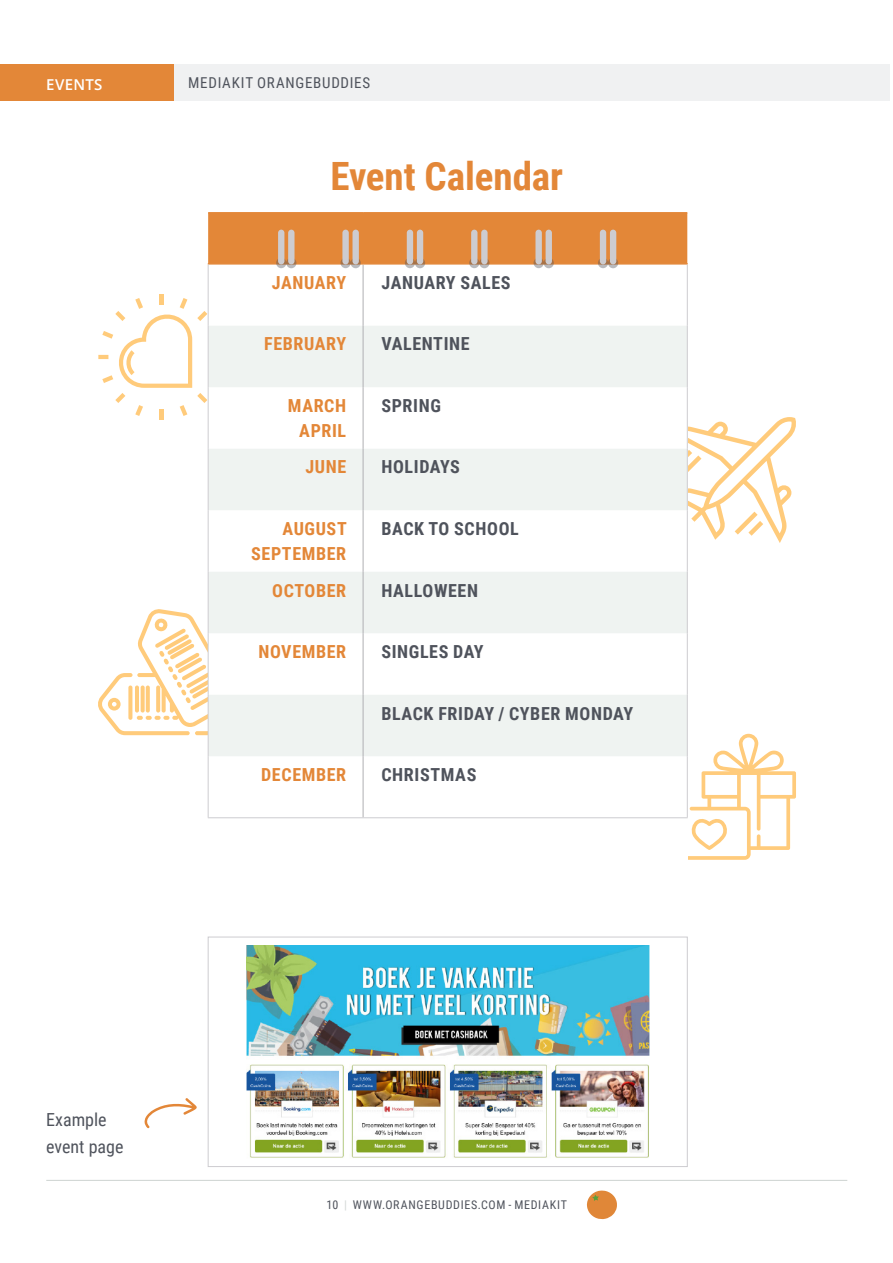
<style>
.page{position:relative;width:893px;height:1263px;background:#fff}
.page>*{position:absolute;margin:0;border:0;box-sizing:border-box;transform-origin:0 0}
.Leading_Title{font:700 39px "Roboto Condensed";color:#e38738}
.Calendar_date{font:700 18px "Roboto Condensed";letter-spacing:.035em;color:#4f535c}
.calendar_month{font:700 18px/25.5px "Roboto Condensed";letter-spacing:.035em;color:#e38738;text-align:right}
.Text_Regular_-_S{font:18px/27px "Roboto Condensed";color:#4f535c}
.t1{font:15px "Roboto Condensed";letter-spacing:.05em;color:#4f535c}
.C__Header{font:600 15px "Open Sans";letter-spacing:.02em;color:#fff}
.t2{font:12px "Roboto Condensed";letter-spacing:.06em;color:#4f535c}
.s1{color:#d3d8d6}
</style>
<div class="page">
<hr style="left:46px;top:1180px;width:801px;height:1px;background:#d3d8d6">
<div style="left:134px;top:64px;width:756px;height:36px;background:#f0f1f2"></div>
<div style="left:0;top:64px;width:173px;height:36px;background:#e38738"></div>
<svg style="left:587px;top:1190px;width:30px;height:29px"></svg>
<svg style="left:144px;top:1098px;width:53px;height:30px"></svg>
<svg style="left:688px;top:417px;width:108px;height:126px"></svg>
<svg style="left:98px;top:355px;width:4px;height:4px"></svg>
<hr style="left:159px;top:410px;width:4px;height:10px;background:#ffcb7b">
<hr style="left:159px;top:294px;width:4px;height:10px;background:#ffcb7b">
<svg style="left:102px;top:298px;width:106px;height:118px"></svg>
<svg style="left:98px;top:608px;width:110px;height:127px"></svg>
<svg style="left:688px;top:734px;width:108px;height:126px"></svg>
<svg style="left:209px;top:326px;width:478px;height:430px;fill:#eff3f1"></svg>
<hr style="left:363px;top:265px;width:1px;height:61px;background:#afafb3">
<hr style="left:363px;top:326px;width:1px;height:61px;background:#afafb3">
<hr style="left:363px;top:387px;width:1px;height:62px;background:#afafb3">
<hr style="left:363px;top:449px;width:1px;height:61px;background:#afafb3">
<hr style="left:363px;top:510px;width:1px;height:62px;background:#afafb3">
<hr style="left:363px;top:572px;width:1px;height:61px;background:#afafb3">
<hr style="left:363px;top:633px;width:1px;height:62px;background:#afafb3">
<hr style="left:363px;top:695px;width:1px;height:61px;background:#afafb3">
<hr style="left:363px;top:756px;width:1px;height:61px;background:#afafb3">
<hr style="left:208px;top:212px;width:155px;height:2px;background:#e38738">
<hr style="left:363px;top:212px;width:324px;height:2px;background:#e38738">
<hr style="left:363px;top:263px;width:325px;height:2px;background:#e38738">
<hr style="left:208px;top:265px;width:1px;height:61px;background:#cdccd0">
<hr style="left:687px;top:265px;width:1px;height:61px;background:#cdccd0">
<hr style="left:208px;top:326px;width:1px;height:61px;background:#cdccd0">
<hr style="left:687px;top:326px;width:1px;height:61px;background:#cdccd0">
<hr style="left:208px;top:387px;width:1px;height:62px;background:#cdccd0">
<hr style="left:687px;top:387px;width:1px;height:62px;background:#cdccd0">
<hr style="left:208px;top:449px;width:1px;height:61px;background:#cdccd0">
<hr style="left:687px;top:449px;width:1px;height:61px;background:#cdccd0">
<hr style="left:208px;top:510px;width:1px;height:62px;background:#cdccd0">
<hr style="left:687px;top:510px;width:1px;height:62px;background:#cdccd0">
<hr style="left:208px;top:572px;width:1px;height:61px;background:#cdccd0">
<hr style="left:687px;top:572px;width:1px;height:61px;background:#cdccd0">
<hr style="left:208px;top:633px;width:1px;height:62px;background:#cdccd0">
<hr style="left:687px;top:633px;width:1px;height:62px;background:#cdccd0">
<hr style="left:208px;top:695px;width:1px;height:61px;background:#cdccd0">
<hr style="left:687px;top:695px;width:1px;height:61px;background:#cdccd0">
<hr style="left:208px;top:756px;width:1px;height:61px;background:#cdccd0">
<hr style="left:687px;top:756px;width:1px;height:61px;background:#cdccd0">
<hr style="left:208px;top:817px;width:155px;height:1px;background:#cdccd0">
<hr style="left:363px;top:817px;width:325px;height:1px;background:#cdccd0">
<svg style="left:208px;top:213px;width:479px;height:55px;background:#e19350"></svg>
<div style="left:535px;top:230px;width:7px;height:34px;background:#cdccd0;border-radius:3px"></div>
<div style="left:546px;top:230px;width:6px;height:34px;background:#cdccd0;border-radius:3px"></div>
<div style="left:208px;top:937px;width:480px;height:230px;background:#fff;border:1px solid #cdccd0"></div>
<img style="left:246px;top:945px;width:403px;height:213px">
<p class="C__Header" style="left:46px;top:75px;width:58px">EVENTS</p>
<p class="t1" style="left:188px;top:72px;width:183px">MEDIAKIT ORANGEBUDDIES</p>
<p class="Leading_Title" style="left:330px;top:149px;width:234px">Event Calendar</p>
<p class="calendar_month" style="left:272px;top:269px;width:76px">JANUARY</p>
<p class="Calendar_date" style="left:381px;top:270px;width:131px">JANUARY SALES</p>
<p class="calendar_month" style="left:264px;top:331px;width:84px">FEBRUARY</p>
<p class="Calendar_date" style="left:381px;top:331px;width:90px">VALENTINE</p>
<p class="calendar_month" style="left:288px;top:392px;width:60px">MARCH<br>APRIL</p>
<p class="Calendar_date" style="left:381px;top:393px;width:61px">SPRING</p>
<p class="calendar_month" style="left:305px;top:454px;width:42px">JUNE</p>
<p class="Calendar_date" style="left:381px;top:454px;width:80px">HOLIDAYS</p>
<p class="calendar_month" style="left:251px;top:515px;width:97px">AUGUST<br>SEPTEMBER</p>
<p class="Calendar_date" style="left:381px;top:516px;width:139px">BACK TO SCHOOL</p>
<p class="calendar_month" style="left:272px;top:577px;width:75px">OCTOBER</p>
<p class="Calendar_date" style="left:381px;top:577px;width:98px">HALLOWEEN</p>
<p class="calendar_month" style="left:258px;top:638px;width:89px">NOVEMBER</p>
<p class="Calendar_date" style="left:381px;top:639px;width:104px">SINGLES DAY</p>
<p class="Calendar_date" style="left:381px;top:700px;width:253px">BLACK FRIDAY / CYBER MONDAY</p>
<p class="calendar_month" style="left:261px;top:761px;width:87px">DECEMBER</p>
<p class="Calendar_date" style="left:381px;top:762px;width:96px">CHRISTMAS</p>
<p class="Text_Regular_-_S" style="left:46px;top:1106px;width:79px">Example event page</p>
<p class="t2" style="left:326px;top:1197px;width:242px">10 <span class="s1">|</span> WWW.ORANGEBUDDIES.COM - MEDIAKIT</p>
</div>
